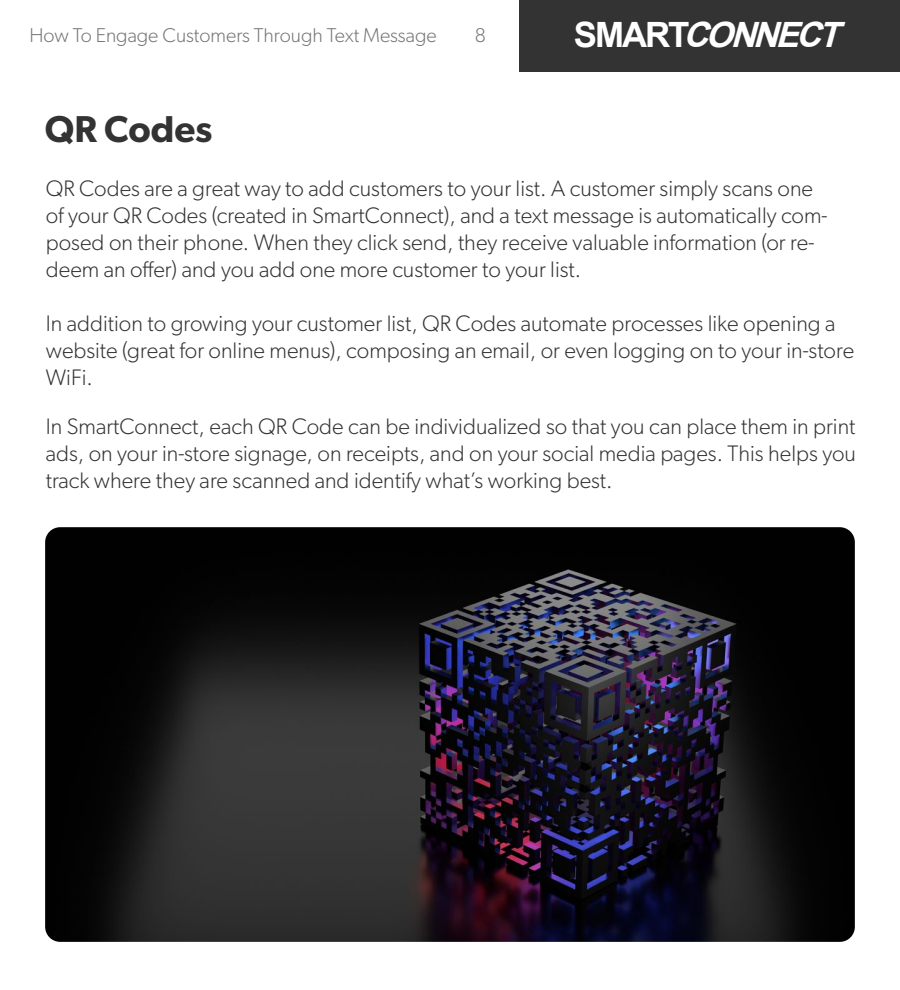
<style>
.page{position:relative;width:900px;height:990px;background:#fff}
.page>*{position:absolute;margin:0;border:0;box-sizing:border-box;transform-origin:0 0}
.t1{font:600 37.5px "Gibson";color:#333}
.t2{font:italic 700 34.88px "Arial";color:#fff}
.t3{font:300 22.5px/27px "Gibson";color:#333}
.t4{font:300 20px "Gibson";color:#757575}
.s1{font-style:normal}
</style>
<div class="page">
<div style="left:520px;top:0;width:380px;height:72px;background:#333"></div>
<img style="left:45px;top:527px;width:810px;height:415px">
<p class="t4" style="left:30px;top:23px;width:409px">How To Engage Customers Through Text Message</p>
<p class="t4" style="left:475px;top:23px;width:13px">8</p>
<h2 class="t2" style="left:574px;top:10px;width:280px"><span class="s1">S M A R T</span>CONNECT</h2>
<h1 class="t1" style="left:45px;top:107px;width:169px">QR Codes</h1>
<p class="t3" style="left:46px;top:174px;width:783px">QR Codes are a great way to add customers to your list. A customer simply scans one of your QR Codes (created in SmartConnect), and a text message is automatically com&shy;posed on their phone. When they click send, they receive valuable information (or re&shy;deem an offer) and you add one more customer to your list.</p>
<p class="t3" style="left:46px;top:309px;width:810px">In addition to growing your customer list, QR Codes automate processes like opening a website (great for online menus), composing an email, or even logging on to your in-store<br>WiFi.</p>
<p class="t3" style="left:46px;top:413px;width:812px;text-align:justify">In SmartConnect, each QR Code can be individualized so that you can place them in print ads, on your in-store signage, on receipts, and on your social media pages. This helps you track where they are scanned and identify what’s working best.</p>
</div>
